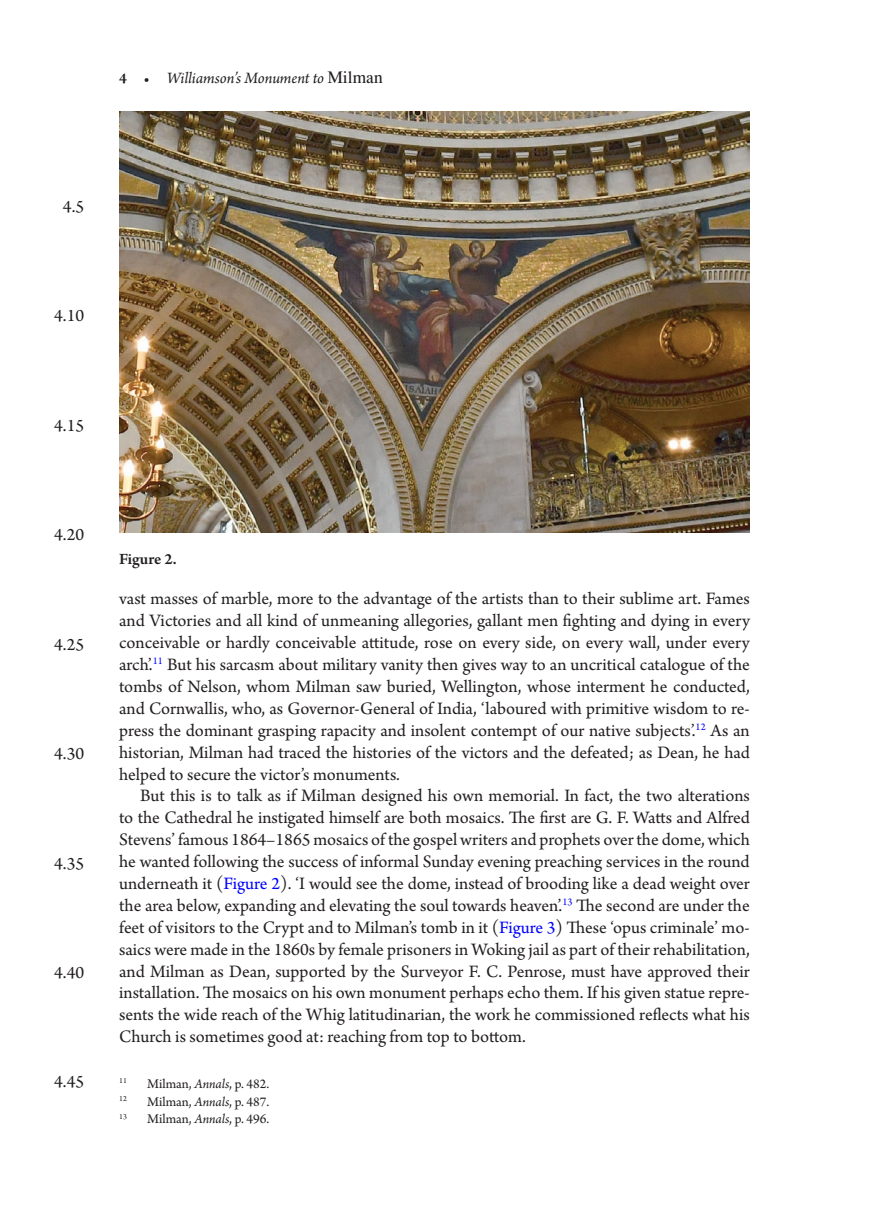
<style>
.page{position:relative;width:869px;height:1231px;background:#fff}
.page>*{position:absolute;margin:0;border:0;box-sizing:border-box;transform-origin:0 0}
.t1{font:18.38px/21.9px "Arno Pro";color:#231f20;text-align:justify}
.t2{font:italic 16.62px "Arno Pro";letter-spacing:-.005em;color:#231f20}
.t3{font:600 16.62px "Arno Pro";letter-spacing:-.005em;color:#231f20}
.t4{font:14px "Arno Pro";color:#231f20}
.t5{font:8.22px "Arno Pro";color:#231f20}
.s1{font-weight:600;font-style:normal;font-size:15.75px}
.s2{font-family:"Gandhari Unicode";font-style:normal}
.s3{color:#00f}
.s4{font-style:italic}
</style>
<div class="page">
<img style="left:119px;top:112px;width:630px;height:421px">
<p class="t2" style="left:119px;top:69px;width:265px"><span class="s1">4 •</span> Williamson’s Monument to <span class="s2">Milman</span></p>
<p class="t1" style="left:63px;top:196px;width:23px">4.5</p>
<p class="t1" style="left:54px;top:306px;width:31px">4.10</p>
<p class="t1" style="left:54px;top:415px;width:31px">4.15</p>
<p class="t1" style="left:54px;top:524px;width:31px">4.20</p>
<p class="t1" style="left:54px;top:634px;width:31px">4.25</p>
<p class="t1" style="left:54px;top:743px;width:31px">4.30</p>
<p class="t1" style="left:54px;top:853px;width:31px">4.35</p>
<p class="t1" style="left:54px;top:962px;width:31px">4.40</p>
<p class="t1" style="left:54px;top:1071px;width:31px">4.45</p>
<p class="t3" style="left:119px;top:550px;width:59px">Figure 2.</p>
<p class="t1" style="left:119px;top:589px;width:632px">vast masses of marble, more to the advantage of the artists than to their sublime art. Fames and Victories and all kind of unmeaning allegories, gallant men fighting and dying in every conceivable or hardly conceivable attitude, rose on every side, on every wall, under every arch’.<sup>11</sup> But his sarcasm about military vanity then gives way to an uncritical catalogue of the tombs of Nelson, whom Milman saw buried, Wellington, whose interment he conducted, and Cornwallis, who, as Governor-General of India, ‘laboured with primitive wisdom to re&shy;press the dominant grasping rapacity and insolent contempt of our native subjects’.<sup>12</sup> As an historian, Milman had traced the histories of the victors and the defeated; as Dean, he had helped to secure the victor’s monuments.</p>
<p class="t1" style="left:119px;top:785px;width:632px;text-indent:21px">But this is to talk as if Milman designed his own memorial. In fact, the two alterations to the Cathedral he instigated himself are both mosaics. The first are G. F. Watts and Alfred Stevens’ famous 1864–1865 mosaics of the gospel writers and prophets over the dome, which he wanted following the success of informal Sunday evening preaching services in the round underneath it (<span class="s3">Figure 2</span>). ‘I would see the dome, instead of brooding like a dead weight over the area below, expanding and elevating the soul towards heaven’.<sup>13</sup> The second are under the feet of visitors to the Crypt and to Milman’s tomb in it (<span class="s3">Figure 3</span>) These ‘opus criminale’ mo&shy;saics were made in the 1860s by female prisoners in Woking jail as part of their rehabilitation, and Milman as Dean, supported by the Surveyor F. C. Penrose, must have approved their installation. The mosaics on his own monument perhaps echo them. If his given statue repre&shy;sents the wide reach of the Whig latitudinarian, the work he commissioned reflects what his Church is sometimes good at: reaching from top to bottom.</p>
<p class="t5" style="left:119px;top:1076px;width:9px">11</p>
<p class="t4" style="left:147px;top:1075px;width:124px">Milman, <span class="s4">Annals</span>, p. 482.</p>
<p class="t5" style="left:119px;top:1093px;width:9px">12</p>
<p class="t4" style="left:147px;top:1093px;width:124px">Milman, <span class="s4">Annals</span>, p. 487.</p>
<p class="t5" style="left:119px;top:1111px;width:9px">13</p>
<p class="t4" style="left:147px;top:1110px;width:124px">Milman, <span class="s4">Annals</span>, p. 496.</p>
</div>
